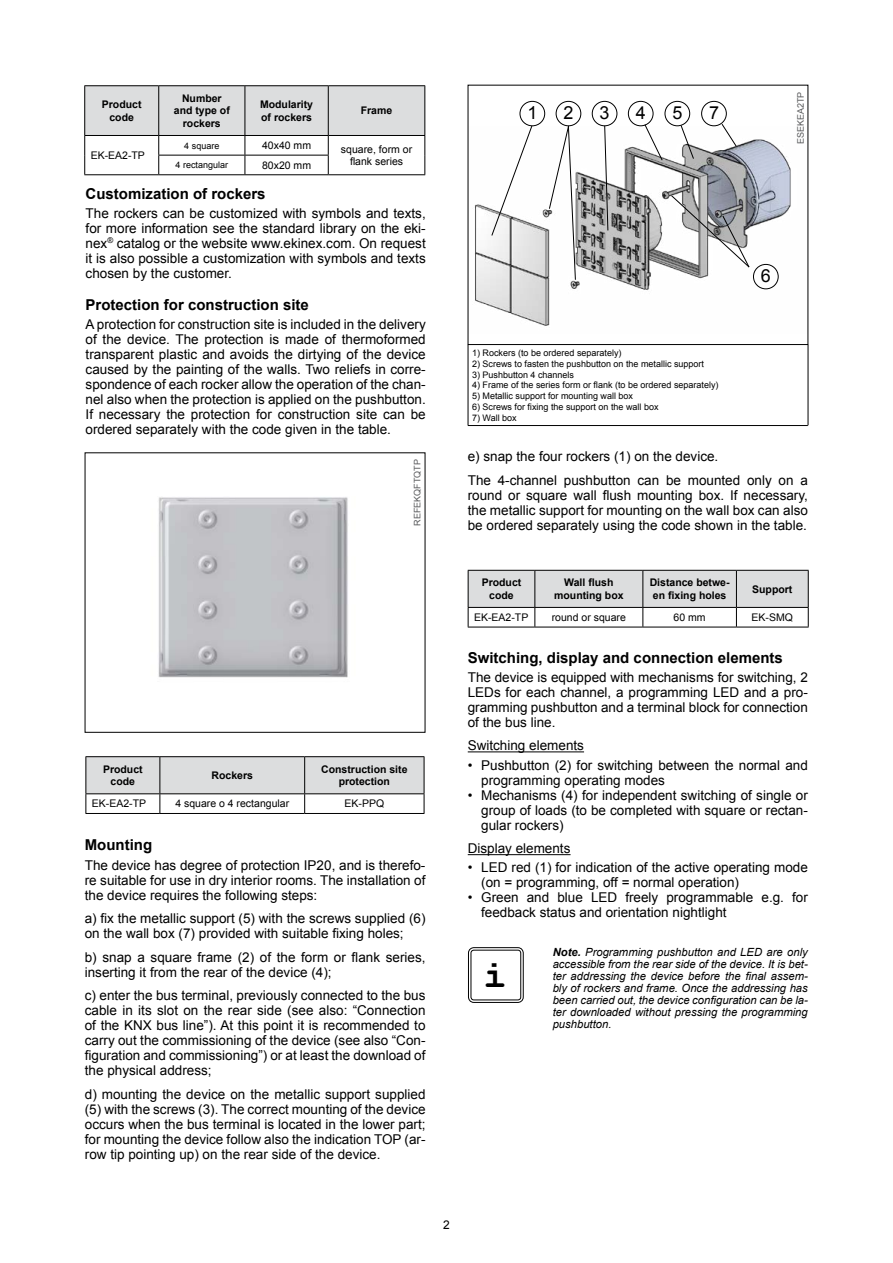
<style>
.page{position:relative;width:893px;height:1263px;background:#fff}
.page>*{position:absolute;margin:0;border:0;box-sizing:border-box;transform-origin:0 0}
.t1{font:700 39px "Courier New";color:#000}
.t2{font:18px "Arial";color:#000}
.t3{font:700 15px "Arial";color:#000}
.t4{font:13.5px/15px "Arial";color:#000;text-align:justify}
.t5{font:12px "Arial";color:#000}
.t6{font:italic 11.25px/12px "Arial";color:#000;text-align:justify}
.t7{font:700 10.5px/12.6px "Arial";color:#000;text-align:center}
.t8{font:10.5px/12.6px "Arial";color:#000;text-align:center}
.t9{font:9px "Arial";color:#000}
.t10{font:9px "Arial";color:#58595b}
.s1{font-weight:700}
</style>
<div class="page">
<hr style="left:468px;top:751px;width:116px;height:1px;background:#000">
<hr style="left:468px;top:854px;width:103px;height:1px;background:#000">
<hr style="left:84px;top:85px;width:75px;height:1px;background:#000">
<hr style="left:159px;top:85px;width:86px;height:1px;background:#000">
<hr style="left:245px;top:85px;width:83px;height:1px;background:#000">
<hr style="left:328px;top:85px;width:97px;height:1px;background:#000">
<svg style="left:84px;top:86px;width:341px;height:88px"></svg>
<hr style="left:84px;top:174px;width:75px;height:1px;background:#000">
<hr style="left:159px;top:174px;width:86px;height:1px;background:#000">
<hr style="left:245px;top:174px;width:83px;height:1px;background:#000">
<hr style="left:328px;top:174px;width:97px;height:1px;background:#000">
<svg style="left:468px;top:570px;width:341px;height:57px"></svg>
<hr style="left:468px;top:627px;width:67px;height:1px;background:#000">
<hr style="left:535px;top:627px;width:108px;height:1px;background:#000">
<hr style="left:643px;top:627px;width:93px;height:1px;background:#000">
<hr style="left:736px;top:627px;width:73px;height:1px;background:#000">
<hr style="left:85px;top:756px;width:75px;height:1px;background:#000">
<hr style="left:160px;top:756px;width:145px;height:1px;background:#000">
<hr style="left:305px;top:756px;width:119px;height:1px;background:#000">
<svg style="left:85px;top:757px;width:340px;height:56px"></svg>
<hr style="left:85px;top:813px;width:75px;height:1px;background:#000">
<hr style="left:160px;top:813px;width:145px;height:1px;background:#000">
<hr style="left:305px;top:813px;width:119px;height:1px;background:#000">
<img style="left:475px;top:126px;width:316px;height:200px">
<div style="left:520px;top:101px;width:25px;height:25px;border:1px solid #000;border-radius:50%"></div>
<div style="left:556px;top:101px;width:25px;height:25px;border:1px solid #000;border-radius:50%"></div>
<div style="left:592px;top:101px;width:25px;height:25px;border:1px solid #000;border-radius:50%"></div>
<div style="left:628px;top:101px;width:25px;height:25px;border:1px solid #000;border-radius:50%"></div>
<div style="left:665px;top:101px;width:25px;height:25px;border:1px solid #000;border-radius:50%"></div>
<div style="left:701px;top:101px;width:26px;height:25px;border:1px solid #000;border-radius:50%"></div>
<div style="left:753px;top:264px;width:26px;height:25px;border:1px solid #000;border-radius:50%"></div>
<svg style="left:491px;top:125px;width:41px;height:111px"></svg>
<svg style="left:549px;top:125px;width:27px;height:155px"></svg>
<svg style="left:604px;top:125px;width:4px;height:106px"></svg>
<svg style="left:644px;top:124px;width:19px;height:37px"></svg>
<svg style="left:681px;top:125px;width:13px;height:34px"></svg>
<svg style="left:721px;top:124px;width:16px;height:23px"></svg>
<svg style="left:671px;top:195px;width:79px;height:73px"></svg>
<hr style="left:468px;top:345px;width:1px;height:80px;background:#000">
<hr style="left:468px;top:425px;width:340px;height:1px;background:#000">
<hr style="left:808px;top:345px;width:1px;height:80px;background:#000">
<img style="left:158px;top:497px;width:190px;height:181px">
<div style="left:468px;top:947px;width:55px;height:56px;border:1px solid #000;border-radius:6px"></div>
<div style="left:471px;top:950px;width:50px;height:50px;border:1px solid #000;border-radius:3px"></div>
<p class="t7" style="left:102px;top:98px;width:41px">Product code</p>
<p class="t7" style="left:174px;top:92px;width:58px">Number and type of rockers</p>
<p class="t7" style="left:260px;top:98px;width:55px;text-align:left">Modularity of rockers</p>
<p class="t7" style="left:361px;top:105px;width:33px">Frame</p>
<p class="t8" style="left:91px;top:149px;width:56px">EK-EA2-TP</p>
<p class="t9" style="left:184px;top:140px;width:37px">4 square</p>
<p class="t8" style="left:262px;top:139px;width:51px">40x40 mm</p>
<p class="t8" style="left:341px;top:143px;width:73px">square, form or flank series</p>
<p class="t9" style="left:176px;top:159px;width:54px">4 rectangular</p>
<p class="t8" style="left:262px;top:159px;width:51px">80x20 mm</p>
<p class="t3" style="left:86px;top:183px;width:182px">Customization of rockers</p>
<p class="t4" style="left:86px;top:206px;width:342px">The rockers can be customized with symbols and texts, for more information see the standard library on the eki&shy;nex<sup>®</sup> catalog or the website www.ekinex.com. On request it is also possible a customization with symbols and texts chosen by the customer.</p>
<p class="t3" style="left:86px;top:295px;width:225px">Protection for construction site</p>
<p class="t4" style="left:86px;top:317px;width:342px">A protection for construction site is included in the delivery of the device. The protection is made of thermoformed transparent plastic and avoids the dirtying of the device caused by the painting of the walls. Two reliefs in corre&shy;spondence of each rocker allow the operation of the chan&shy;nel also when the protection is applied on the pushbutton.<br>If necessary the protection for construction site can be ordered separately with the code given in the table.</p>
<p class="t10" style="left:412px;top:525px;width:68px;rotate:-90deg">REFEKQFTQTP</p>
<p class="t7" style="left:103px;top:763px;width:41px">Product code</p>
<p class="t7" style="left:212px;top:769px;width:43px">Rockers</p>
<p class="t7" style="left:321px;top:763px;width:88px">Construction site protection</p>
<p class="t8" style="left:92px;top:797px;width:56px">EK-EA2-TP</p>
<p class="t8" style="left:175px;top:797px;width:115px">4 square o 4 rectangular</p>
<p class="t8" style="left:345px;top:797px;width:41px">EK-PPQ</p>
<p class="t3" style="left:85px;top:835px;width:69px">Mounting</p>
<p class="t4" style="left:85px;top:857px;width:342px">The device has degree of protection IP20, and is therefo&shy;re suitable for use in dry interior rooms. The installation of the device requires the following steps:</p>
<p class="t4" style="left:85px;top:911px;width:342px">a) fix the metallic support (5) with the screws supplied (6) on the wall box (7) provided with suitable fixing holes;</p>
<p class="t4" style="left:85px;top:949px;width:342px">b) snap a square frame (2) of the form or flank series, inserting it from the rear of the device (4);</p>
<p class="t4" style="left:85px;top:988px;width:342px">c) enter the bus terminal, previously connected to the bus cable in its slot on the rear side (see also: “Connection of the KNX bus line”). At this point it is recommended to carry out the commissioning of the device (see also “Con&shy;figuration and commissioning”) or at least the download of the physical address;</p>
<p class="t4" style="left:85px;top:1086px;width:342px">d) mounting the device on the metallic support supplied (5) with the screws (3). The correct mounting of the device occurs when the bus terminal is located in the lower part; for mounting the device follow also the indication TOP (ar&shy;row tip pointing up) on the rear side of the device.</p>
<h2 class="t2" style="left:527px;top:101px;width:12px">1</h2>
<h2 class="t2" style="left:563px;top:101px;width:12px">2</h2>
<h2 class="t2" style="left:600px;top:101px;width:12px">3</h2>
<h2 class="t2" style="left:636px;top:101px;width:12px">4</h2>
<h2 class="t2" style="left:672px;top:101px;width:12px">5</h2>
<h2 class="t2" style="left:709px;top:101px;width:12px">7</h2>
<p class="t10" style="left:795px;top:144px;width:54px;rotate:-90deg">ESEKEA2TP</p>
<p class="t9" style="left:472px;top:347px;width:151px">1) Rockers (to be ordered separately)</p>
<p class="t9" style="left:472px;top:358px;width:234px">2) Screws to fasten the pushbutton on the metallic support</p>
<p class="t9" style="left:472px;top:369px;width:104px">3) Pushbutton 4 channels</p>
<p class="t9" style="left:472px;top:379px;width:248px">4) Frame of the series form or flank (to be ordered separately)</p>
<p class="t9" style="left:472px;top:390px;width:163px">5) Metallic support for mounting wall box</p>
<p class="t9" style="left:472px;top:401px;width:188px">6) Screws for fixing the support on the wall box</p>
<p class="t9" style="left:472px;top:412px;width:46px">7) Wall box</p>
<h2 class="t2" style="left:761px;top:264px;width:12px">6</h2>
<p class="t4" style="left:468px;top:445px;width:342px;line-height:23.5px">e) snap the four rockers (1) on the device.<br>The 4-channel pushbutton can be mounted only on a</p>
<p class="t4" style="left:468px;top:488px;width:342px">round or square wall flush mounting box. If necessary, the metallic support for mounting on the wall box can also be ordered separately using the code shown in the table.</p>
<p class="t7" style="left:482px;top:577px;width:41px">Product code</p>
<p class="t7" style="left:554px;top:577px;width:71px">Wall flush mounting box</p>
<p class="t7" style="left:650px;top:577px;width:81px">Distance betwe&shy;en fixing holes</p>
<p class="t7" style="left:752px;top:583px;width:42px">Support</p>
<p class="t8" style="left:474px;top:611px;width:56px">EK-EA2-TP</p>
<p class="t8" style="left:552px;top:611px;width:76px">round or square</p>
<p class="t8" style="left:674px;top:611px;width:34px">60 mm</p>
<p class="t8" style="left:752px;top:611px;width:43px">EK-SMQ</p>
<p class="t3" style="left:468px;top:647px;width:317px">Switching, display and connection elements</p>
<p class="t4" style="left:468px;top:670px;width:342px">The device is equipped with mechanisms for switching, 2<br>LEDs for each channel, a programming LED and a pro&shy;gramming pushbutton and a terminal block for connection of the bus line.</p>
<p class="t4" style="left:468px;top:738px;width:118px">Switching elements</p>
<p class="t4" style="left:481px;top:758px;width:328px;text-indent:-14px">• Pushbutton (2) for switching between the normal and programming operating modes</p>
<p class="t4" style="left:481px;top:788px;width:328px;text-indent:-13px">• Mechanisms (4) for independent switching of single or group of loads (to be completed with square or rectan&shy;gular rockers)</p>
<p class="t4" style="left:468px;top:841px;width:104px">Display elements</p>
<p class="t4" style="left:481px;top:860px;width:328px;text-indent:-14px">• LED red (1) for indication of the active operating mode (on = programming, off = normal operation)</p>
<p class="t4" style="left:481px;top:890px;width:328px;text-indent:-13px">• Green and blue LED freely programmable e.g. for feedback status and orientation nightlight</p>
<h1 class="t1" style="left:483px;top:951px;width:25px">i</h1>
<p class="t6" style="left:553px;top:946px;width:257px"><span class="s1">Note.</span> Programming pushbutton and LED are only accessible from the rear side of the device. It is bet&shy;ter addressing the device before the final assem&shy;bly of rockers and frame. Once the addressing has been carried out, the device configuration can be la&shy;ter downloaded without pressing the programming pushbutton.</p>
<p class="t5" style="left:443px;top:1217px;width:8px">2</p>
</div>
